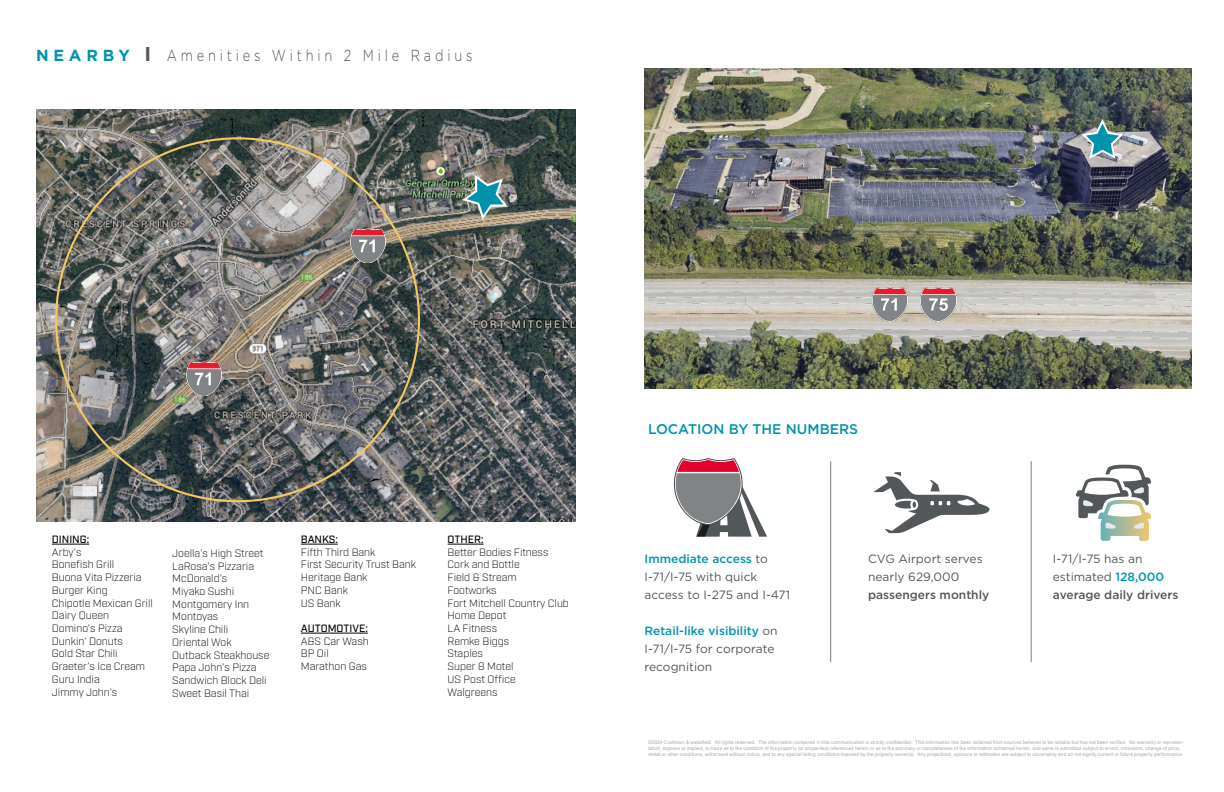
<style>
.page{position:relative;width:1224px;height:792px;background:#fff}
.page>*{position:absolute;margin:0;border:0;box-sizing:border-box;transform-origin:0 0}
.t1{font:300 16px "Gotham";letter-spacing:.3em;color:#52575a;scale:.8 1}
.t2{font:500 14px "Gotham";color:#0093ad}
.t3{font:12px/18px "Gotham";color:#52575a}
.t4{font:500 12px "Gotham";color:#52575a}
.t5{font:300 10.6px/12.7px "Industry";color:#000}
.t6{font:500 10.6px "Industry";color:#000}
.t7{font:5px/6px "Arial";letter-spacing:.02em;color:#a5a7aa;scale:.95 1}
.s1{font-weight:700;color:#0093ad}
.s2{font-weight:700;font-size:20px}
.s3{font-weight:500;color:#0093ad}
.s4{font-weight:500}
</style>
<div class="page">
<img style="left:36px;top:110px;width:540px;height:412px">
<svg style="left:460px;top:172px;width:50px;height:50px;background:#73928f"></svg>
<hr style="left:301px;top:544px;width:37px;height:1px;background:#000">
<hr style="left:301px;top:633px;width:67px;height:1px;background:#000">
<hr style="left:52px;top:544px;width:37px;height:1px;background:#000">
<hr style="left:448px;top:544px;width:36px;height:1px;background:#000">
<img style="left:350px;top:228px;width:36px;height:35px">
<img style="left:186px;top:362px;width:36px;height:34px">
<img style="left:645px;top:68px;width:546px;height:321px">
<svg style="left:1076px;top:465px;width:75px;height:76px"></svg>
<hr style="left:830px;top:461px;width:1px;height:201px;background:#7a7d7f">
<hr style="left:1031px;top:461px;width:1px;height:201px;background:#7a7d7f">
<svg style="left:673px;top:458px;width:94px;height:79px"></svg>
<svg style="left:873px;top:472px;width:116px;height:61px"></svg>
<svg style="left:1079px;top:119px;width:47px;height:42px;background:#789ba1"></svg>
<img style="left:872px;top:287px;width:36px;height:35px">
<img style="left:921px;top:287px;width:35px;height:35px">
<h1 class="t1" style="left:36px;top:45px;width:547px"><span class="s1">NEARBY</span> <span class="s2">I</span> Amenities Within 2 Mile Radius</h1>
<h2 class="t2" style="left:648px;top:420px;width:212px">LOCATION BY THE NUMBERS</h2>
<h3 class="t6" style="left:52px;top:533px;width:39px">DINING:</h3>
<h3 class="t5" style="left:52px;top:546px;width:102px">Arby’s<br>Bonefish Grill<br>Buona Vita Pizzeria<br>Burger King<br>Chipotle Mexican Grill<br>Dairy Queen<br>Domino’s Pizza<br>Dunkin’ Donuts<br>Gold Star Chili<br>Graeter’s Ice Cream<br>Guru India<br>Jimmy John’s</h3>
<h3 class="t5" style="left:172px;top:547px;width:99px">Joella’s High Street<br>LaRosa’s Pizzaria<br>McDonald’s<br>Miyako Sushi<br>Montgomery Inn<br>Montoyas<br>Skyline Chili<br>Oriental Wok<br>Outback Steakhouse<br>Papa John’s Pizza<br>Sandwich Block Deli<br>Sweet Basil Thai</h3>
<h3 class="t6" style="left:301px;top:533px;width:38px">BANKS:</h3>
<h3 class="t5" style="left:301px;top:546px;width:117px">Fifth Third Bank<br>First Security Trust Bank<br>Heritage Bank<br>PNC Bank<br>US Bank</h3>
<h3 class="t6" style="left:301px;top:622px;width:68px">AUTOMOTIVE:</h3>
<h3 class="t5" style="left:301px;top:635px;width:69px">A&amp;S Car Wash<br>BP Oil<br>Marathon Gas</h3>
<h3 class="t6" style="left:448px;top:533px;width:37px">OTHER:</h3>
<h3 class="t5" style="left:448px;top:546px;width:123px">Better Bodies Fitness<br>Cork and Bottle<br>Field &amp; Stream<br>Footworks<br>Fort Mitchell Country Club<br>Home Depot<br>LA Fitness<br>Remke Biggs<br>Staples<br>Super 8 Motel<br>US Post Office<br>Walgreens</h3>
<h3 class="t3" style="left:645px;top:550px;width:147px"><span class="s3">Immediate access</span> to<br>I-71/I-75 with quick access to I-275 and I-471</h3>
<h3 class="t3" style="left:645px;top:622px;width:135px"><span class="s3">Retail-like visibility</span> on<br>I-71/I-75 for corporate recognition</h3>
<h3 class="t3" style="left:868px;top:550px;width:116px">CVG Airport serves nearly 629,000</h3>
<h3 class="t4" style="left:868px;top:587px;width:123px">passengers monthly</h3>
<h3 class="t3" style="left:1053px;top:550px;width:127px">I-71/I-75 has an estimated <span class="s3">128,000 </span><span class="s4">average daily drivers</span></h3>
<p class="t7" style="left:648px;top:739px;width:566px">©2024 Cushman &amp; wakefield. All rights reserved. The information contained in this communication is strictly confidential. This information has been obtained from sources believed to be reliable but has not been verified. No warranty or represen&shy;tation, express or implied, is made as to the condition of the property (or properties) referenced herein or as to the accuracy or completeness of the information contained herein, and same is submitted subject to errors, omissions, change of price, rental or other conditions, withdrawal without notice, and to any special listing conditions imposed by the property owner(s). Any projections, opinions or estimates are subject to uncertainty and do not signify current or future property performance.</p>
</div>
